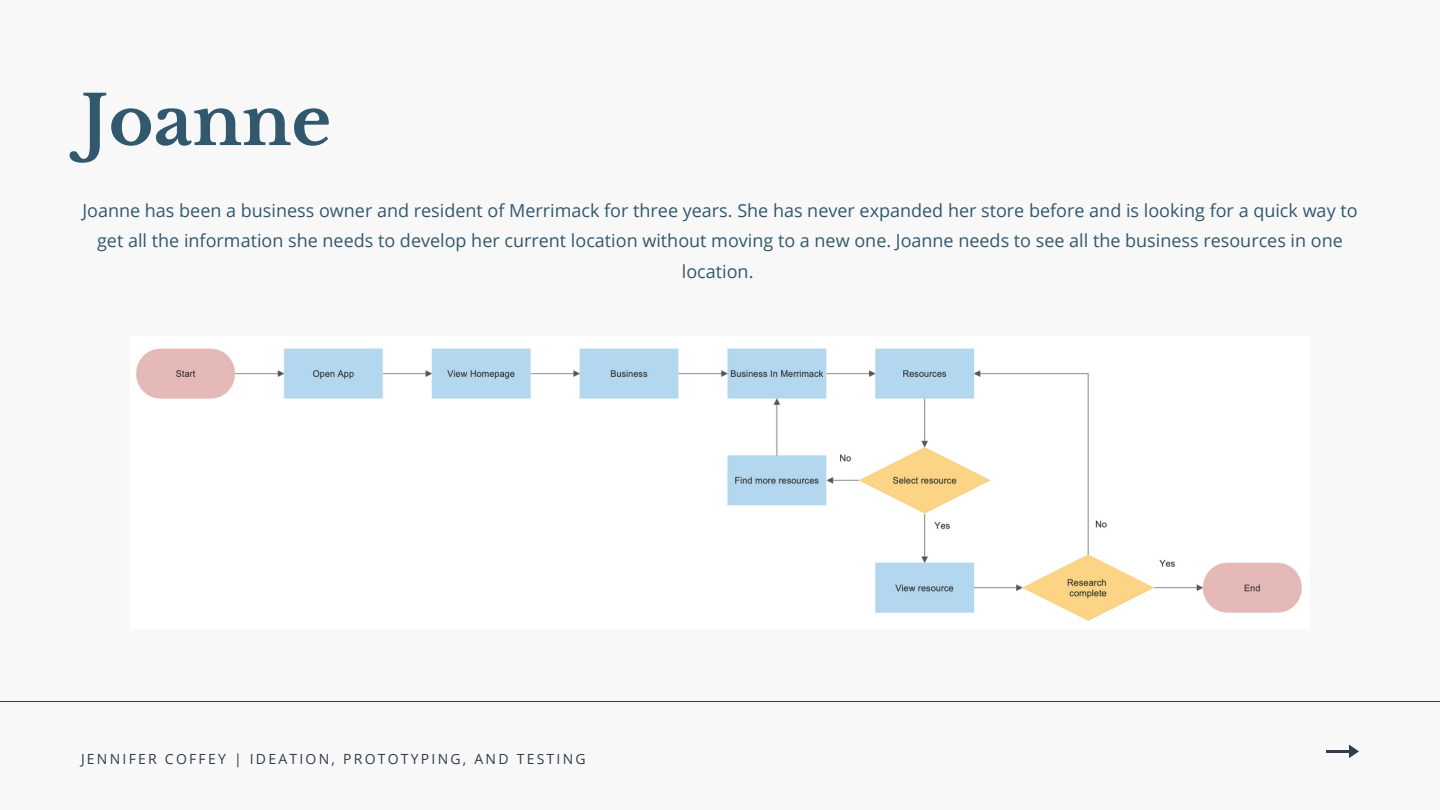
<style>
.page{position:relative;width:1440px;height:810px;background:#f8f8f8}
.page>*{position:absolute;margin:0;border:0;box-sizing:border-box;transform-origin:0 0}
.t1{font:700 68px "Libre Baskerville";color:#32586d}
.t2{font:18px/30.3px "Open Sans";color:#32586d;text-align:center}
.t3{font:14px "Open Sans";letter-spacing:.16em;color:#303d4d}
</style>
<div class="page">
<hr style="left:0;top:701px;width:1440px;height:1px;background:#303d4d">
<hr style="left:1327px;top:750px;width:24px;height:2px;background:#303d4d">
<svg style="left:1349px;top:745px;width:10px;height:13px"></svg>
<img style="left:136px;top:348px;width:1166px;height:273px">
<p class="t1" style="left:81px;top:79px;width:252px">Joanne</p>
<p class="t2" style="left:82px;top:195px;width:1277px">Joanne has been a business owner and resident of Merrimack for three years. She has never expanded her store before and is looking for a quick way to get all the information she needs to develop her current location without moving to a new one. Joanne needs to see all the business resources in one location.</p>
<p class="t3" style="left:81px;top:749px;width:506px">JENNIFER COFFEY | IDEATION, PROTOTYPING, AND TESTING</p>
</div>
